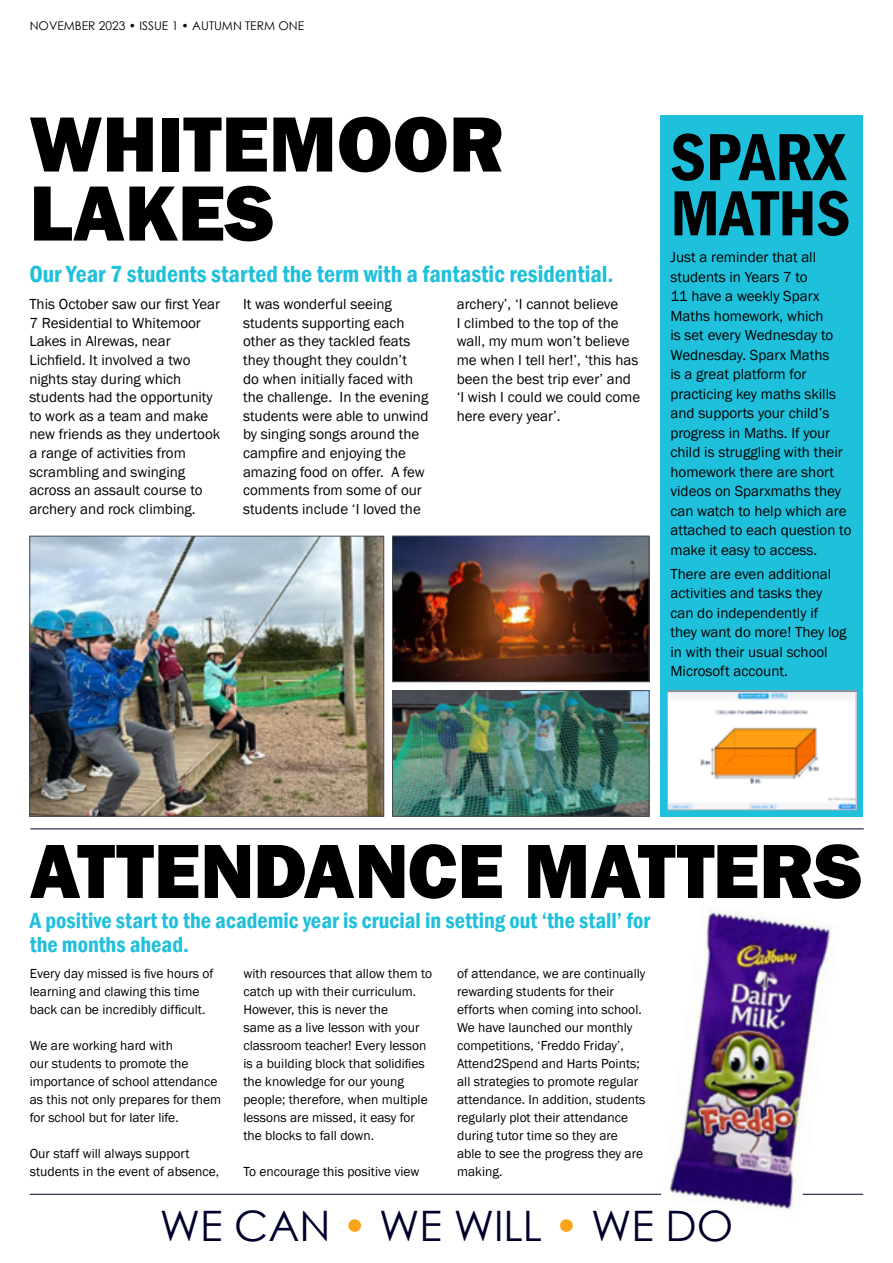
<style>
.page{position:relative;width:893px;height:1263px;background:#fff}
.page>*{position:absolute;margin:0;border:0;box-sizing:border-box;transform-origin:0 0}
.t1{font:800 81px/69px "Franklin Gothic";color:#000}
.t2{font:800 79.5px "Franklin Gothic";color:#000}
.t3{font:600 condensed 69px "Franklin Gothic";color:#000}
.t4{font:600 condensed 66px "Franklin Gothic";color:#000}
.t5{font:42px "Century Gothic";color:#00002d}
.t6{font:600 condensed 24px "Franklin Gothic";color:#1fc0db}
.t7{font:600 condensed 22.5px/24.3px "Franklin Gothic";color:#1fc0db}
.t8{font:15px/18.6px "Franklin Gothic";color:#000}
.t9{font:13.5px/18px "Franklin Gothic";color:#000}
.t10{font:12px "Century Gothic";color:#000}
.s1{color:#faa41a}
</style>
<div class="page">
<hr style="left:30px;top:1194px;width:833px;height:1px;background:#00002d">
<img style="left:660px;top:908px;width:181px;height:302px">
<div style="left:660px;top:115px;width:203px;height:701px;background:#1fc0db"></div>
<hr style="left:30px;top:828px;width:834px;height:1px;background:#00002d">
<img style="left:394px;top:538px;width:253px;height:142px">
<div style="left:392px;top:536px;width:257px;height:146px;border:1px solid #474c55"></div>
<img style="left:32px;top:538px;width:350px;height:276px">
<div style="left:30px;top:536px;width:354px;height:280px;border:1px solid #474c55"></div>
<img style="left:394px;top:692px;width:253px;height:122px">
<div style="left:392px;top:690px;width:257px;height:126px;border:1px solid #474c55"></div>
<img style="left:669px;top:692px;width:185px;height:116px">
<div style="left:667px;top:690px;width:189px;height:120px;border:1px solid #a9abac"></div>
<p class="t10" style="left:30px;top:18px;width:276px">NOVEMBER 2023 • ISSUE 1 • AUTUMN TERM ONE</p>
<h1 class="t1" style="left:29px;top:110px;width:477px">WHITEMOOR<br>LAKES</h1>
<h3 class="t6" style="left:29px;top:258px;width:586px">Our Year 7 students started the term with a fantastic residential.</h3>
<p class="t8" style="left:29px;top:295px;width:192px">This October saw our first Year<br>7 Residential to Whitemoor<br>Lakes in Alrewas, near<br>Lichfield. It involved a two nights stay during which students had the opportunity to work as a team and make new friends as they undertook a range of activities from scrambling and swinging across an assault course to archery and rock climbing.</p>
<p class="t8" style="left:243px;top:295px;width:187px">It was wonderful seeing students supporting each other as they tackled feats they thought they couldn’t<br>do when initially faced with the challenge. In the evening students were able to unwind by singing songs around the campfire and enjoying the amazing food on offer. A few comments from some of our students include ‘I loved the</p>
<p class="t8" style="left:457px;top:295px;width:185px">archery’, ‘I cannot believe<br>I climbed to the top of the wall, my mum won’t believe me when I tell her!’, ‘this has been the best trip ever’ and ‘I wish I could we could come here every year’.</p>
<h3 class="t3" style="left:670px;top:111px;width:177px">SPARX</h3>
<h3 class="t4" style="left:670px;top:169px;width:181px">MATHS</h3>
<p class="t8" style="left:670px;top:248px;width:183px;line-height:19.5px">Just a reminder that all students in Years 7 to<br>11 have a weekly Sparx<br>Maths homework, which<br>is set every Wednesday to<br>Wednesday. Sparx Maths<br>is a great platform for practicing key maths skills and supports your child’s progress in Maths. If your child is struggling with their homework there are short videos on Sparxmaths they can watch to help which are attached to each question to make it easy to access.</p>
<p class="t8" style="left:670px;top:564px;width:178px;line-height:19.5px">There are even additional activities and tasks they can do independently if they want do more! They log in with their usual school<br>Microsoft account.</p>
<h2 class="t2" style="left:30px;top:820px;width:834px">ATTENDANCE MATTERS</h2>
<h3 class="t7" style="left:30px;top:908px;width:622px">A positive start to the academic year is crucial in setting out ‘the stall’ for the months ahead.</h3>
<p class="t9" style="left:30px;top:965px;width:185px">Every day missed is five hours of learning and clawing this time back can be incredibly difficult.</p>
<p class="t9" style="left:30px;top:1037px;width:193px">We are working hard with<br>our students to promote the importance of school attendance as this not only prepares for them for school but for later life.</p>
<p class="t9" style="left:30px;top:1145px;width:191px">Our staff will always support students in the event of absence,</p>
<p class="t9" style="left:243px;top:965px;width:190px">with resources that allow them to catch up with their curriculum.<br>However, this is never the<br>same as a live lesson with your classroom teacher! Every lesson is a building block that solidifies the knowledge for our young people; therefore, when multiple lessons are missed, it easy for the blocks to fall down.</p>
<p class="t9" style="left:243px;top:1163px;width:177px">To encourage this positive view</p>
<p class="t9" style="left:457px;top:965px;width:190px">of attendance, we are continually rewarding students for their efforts when coming into school.<br>We have launched our monthly competitions, ‘Freddo Friday’,<br>Attend2Spend and Harts Points; all strategies to promote regular attendance. In addition, students regularly plot their attendance during tutor time so they are able to see the progress they are making.</p>
<h3 class="t5" style="left:160px;top:1197px;width:575px">WE CAN <span class="s1">•</span> WE WILL <span class="s1">•</span> WE DO</h3>
</div>
